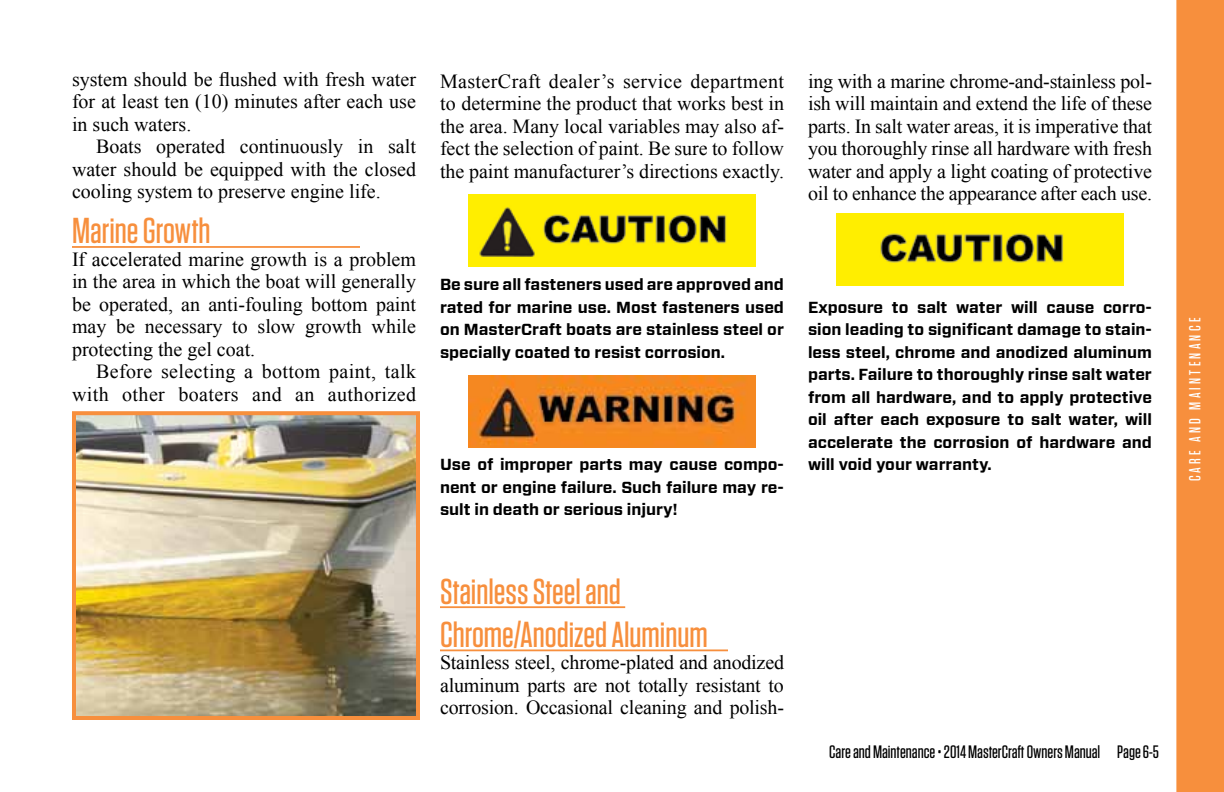
<style>
.page{position:relative;width:1224px;height:792px;background:#fff}
.page>*{position:absolute;margin:0;border:0;box-sizing:border-box;transform-origin:0 0}
.t1{font:500 36px/43.2px "Tungsten";color:#f78f3d}
.t2{font:20px/22.4px "Times New Roman";color:#000;text-align:justify}
.t3{font:20px/22.4px "Times New Roman";letter-spacing:.02em;color:#000;text-align:right}
.t4{font:500 18px "Tungsten";color:#000}
.t5{font:700 16px/22.4px "Forza";color:#000;text-align:justify}
.t6{font:500 16px "Tungsten";letter-spacing:.2em;color:#fff}
</style>
<div class="page">
<hr style="left:72px;top:246px;width:288px;height:2px;background:#f78f3d">
<hr style="left:440px;top:606px;width:185px;height:2px;background:#f78f3d">
<hr style="left:440px;top:649px;width:288px;height:2px;background:#f78f3d">
<div style="left:1176px;top:0;width:48px;height:792px;background:#f78f3d"></div>
<img style="left:77px;top:416px;width:338px;height:299px">
<div style="left:72px;top:411px;width:348px;height:309px;border:4px solid #f78f3d"></div>
<img style="left:469px;top:194px;width:286px;height:72px">
<img style="left:469px;top:375px;width:286px;height:72px">
<img style="left:837px;top:214px;width:286px;height:72px">
<p class="t2" style="left:72px;top:68px;width:346px">system should be flushed with fresh water for at least ten (10) minutes after each use in such waters.</p>
<p class="t2" style="left:72px;top:135px;width:346px;text-indent:24px">Boats operated continuously in salt water should be equipped with the closed cooling system to preserve engine life.</p>
<h1 class="t1" style="left:72px;top:210px;width:140px">Marine Growth</h1>
<p class="t2" style="left:72px;top:248px;width:346px">If accelerated marine growth is a problem in the area in which the boat will generally be operated, an anti-fouling bottom paint may be necessary to slow growth while protecting the gel coat.</p>
<p class="t3" style="left:72px;top:360px;width:346px">Before selecting a bottom paint, talk with other boaters and an authorized</p>
<p class="t2" style="left:440px;top:70px;width:346px">MasterCraft dealer’s service department to determine the product that works best in the area. Many local variables may also af&shy;fect the selection of paint. Be sure to follow the paint manufacturer’s directions exactly.</p>
<p class="t2" style="left:808px;top:70px;width:346px">ing with a marine chrome-and-stainless pol&shy;ish will maintain and extend the life of these parts. In salt water areas, it is imperative that you thoroughly rinse all hardware with fresh water and apply a light coating of protective oil to enhance the appearance after each use.</p>
<p class="t5" style="left:440px;top:274px;width:345px">Be sure all fasteners used are approved and rated for marine use. Most fasteners used on MasterCraft boats are stainless steel or specially coated to resist corrosion.</p>
<p class="t5" style="left:440px;top:454px;width:345px">Use of improper parts may cause compo&shy;nent or engine failure. Such failure may re&shy;sult in death or serious injury!</p>
<h1 class="t1" style="left:440px;top:570px;width:269px">Stainless Steel and<br>Chrome/Anodized Aluminum</h1>
<p class="t2" style="left:440px;top:651px;width:346px">Stainless steel, chrome-plated and anodized aluminum parts are not totally resistant to corrosion. Occasional cleaning and polish-</p>
<p class="t5" style="left:808px;top:296px;width:346px">Exposure to salt water will cause corro&shy;sion leading to significant damage to stain&shy;less steel, chrome and anodized aluminum parts. Failure to thoroughly rinse salt water from all hardware, and to apply protective oil after each exposure to salt water, will accelerate the corrosion of hardware and will void your warranty.</p>
<p class="t4" style="left:829px;top:742px;width:331px">Care and Maintenance • 2014 MasterCraft Owners Manual Page 6-5</p>
<p class="t6" style="left:1187px;top:481px;width:165px;rotate:-90deg">CARE AND MAINTENANCE</p>
</div>
